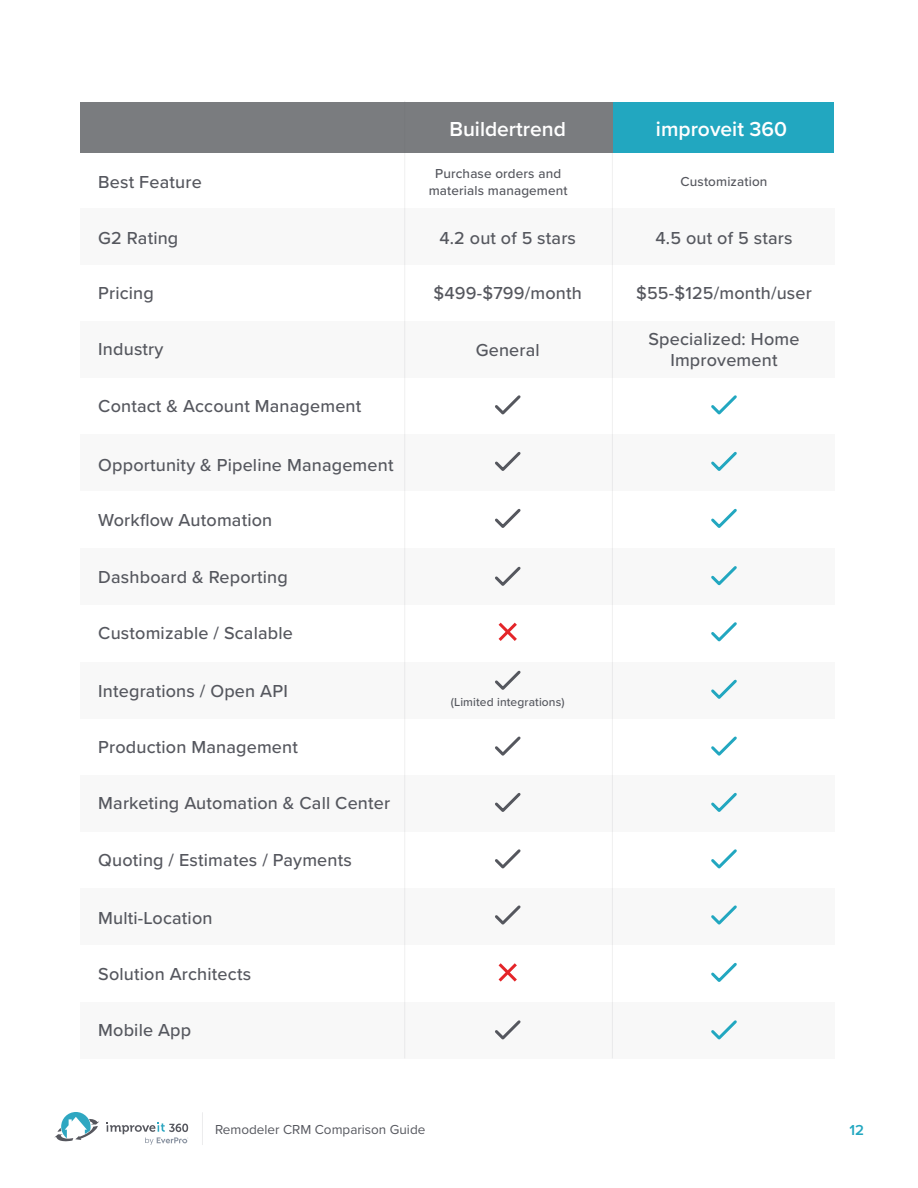
<style>
.page{position:relative;width:918px;height:1188px;background:#fff}
.page>*{position:absolute;margin:0;border:0;box-sizing:border-box;transform-origin:0 0}
.t1{font:600 21px "Proxima Nova";color:#fff}
.t2{font:500 18px/21px "Proxima Nova";letter-spacing:.01em;color:#55575e;text-align:center}
.t3{font:600 15px "Proxima Nova";color:#22a7c0}
.t4{font:500 13.5px/16.5px "Proxima Nova";letter-spacing:.01em;color:#55575e;text-align:center}
.t5{font:13.5px "Proxima Nova";color:#55575e}
.t6{font:500 12px "Proxima Nova";letter-spacing:.01em;color:#55575e}
</style>
<div class="page">
<svg style="left:54px;top:1112px;width:45px;height:29px"></svg>
<svg style="left:107px;top:1123px;width:81px;height:22px"></svg>
<hr style="left:202px;top:1112px;width:1px;height:33px;background:#55575e">
<div style="left:612px;top:102px;width:222px;height:51px;background:#22a7c0"></div>
<div style="left:80px;top:102px;width:532px;height:51px;background:#7a7c7f"></div>
<div style="left:80px;top:208px;width:754px;height:57px;background:#f8f8f8"></div>
<div style="left:80px;top:662px;width:754px;height:57px;background:#f8f8f8"></div>
<div style="left:80px;top:435px;width:754px;height:56px;background:#f8f8f8"></div>
<div style="left:80px;top:889px;width:754px;height:56px;background:#f8f8f8"></div>
<div style="left:80px;top:321px;width:754px;height:56px;background:#f8f8f8"></div>
<div style="left:80px;top:775px;width:754px;height:56px;background:#f8f8f8"></div>
<div style="left:80px;top:548px;width:754px;height:56px;background:#f8f8f8"></div>
<div style="left:80px;top:1002px;width:754px;height:56px;background:#f8f8f8"></div>
<hr style="left:612px;top:153px;width:1px;height:905px;background:#55575e">
<hr style="left:404px;top:101px;width:1px;height:957px;background:#55575e">
<svg style="left:498px;top:622px;width:19px;height:19px"></svg>
<svg style="left:498px;top:963px;width:19px;height:19px"></svg>
<svg style="left:495px;top:395px;width:26px;height:20px"></svg>
<svg style="left:495px;top:452px;width:26px;height:19px"></svg>
<svg style="left:495px;top:509px;width:26px;height:19px"></svg>
<svg style="left:495px;top:566px;width:26px;height:20px"></svg>
<svg style="left:495px;top:670px;width:26px;height:20px"></svg>
<svg style="left:495px;top:736px;width:26px;height:20px"></svg>
<svg style="left:495px;top:793px;width:26px;height:19px"></svg>
<svg style="left:495px;top:849px;width:26px;height:20px"></svg>
<svg style="left:495px;top:905px;width:26px;height:20px"></svg>
<svg style="left:495px;top:1020px;width:26px;height:20px"></svg>
<svg style="left:711px;top:395px;width:26px;height:20px"></svg>
<svg style="left:711px;top:451px;width:26px;height:20px"></svg>
<svg style="left:711px;top:508px;width:26px;height:20px"></svg>
<svg style="left:711px;top:566px;width:26px;height:20px"></svg>
<svg style="left:711px;top:622px;width:26px;height:20px"></svg>
<svg style="left:711px;top:679px;width:26px;height:20px"></svg>
<svg style="left:711px;top:736px;width:26px;height:20px"></svg>
<svg style="left:711px;top:792px;width:26px;height:20px"></svg>
<svg style="left:711px;top:849px;width:26px;height:20px"></svg>
<svg style="left:711px;top:905px;width:26px;height:20px"></svg>
<svg style="left:711px;top:962px;width:26px;height:20px"></svg>
<svg style="left:711px;top:1020px;width:26px;height:20px"></svg>
<p class="t2" style="left:98px;top:172px;width:105px">Best Feature</p>
<p class="t1" style="left:449px;top:120px;width:118px">Buildertrend</p>
<p class="t4" style="left:429px;top:166px;width:140px">Purchase orders and materials management</p>
<p class="t1" style="left:656px;top:120px;width:133px">improveit 360</p>
<p class="t4" style="left:681px;top:174px;width:88px">Customization</p>
<p class="t2" style="left:98px;top:228px;width:82px">G2 Rating</p>
<p class="t2" style="left:439px;top:228px;width:138px">4.2 out of 5 stars</p>
<p class="t2" style="left:434px;top:284px;width:150px">$499-$799/month</p>
<p class="t2" style="left:636px;top:284px;width:177px">$55-$125/month/user</p>
<p class="t2" style="left:648px;top:329px;width:153px">Specialized: Home<br>Improvement</p>
<p class="t2" style="left:655px;top:228px;width:139px">4.5 out of 5 stars</p>
<p class="t2" style="left:98px;top:284px;width:57px">Pricing</p>
<p class="t2" style="left:98px;top:339px;width:67px">Industry</p>
<p class="t2" style="left:476px;top:340px;width:66px">General</p>
<p class="t2" style="left:98px;top:396px;width:265px">Contact &amp; Account Management</p>
<p class="t2" style="left:98px;top:455px;width:297px">Opportunity &amp; Pipeline Management</p>
<p class="t2" style="left:98px;top:510px;width:176px">Workflow Automation</p>
<p class="t2" style="left:98px;top:567px;width:191px">Dashboard &amp; Reporting</p>
<p class="t2" style="left:98px;top:623px;width:196px">Customizable / Scalable</p>
<p class="t2" style="left:98px;top:682px;width:191px">Integrations / Open API</p>
<p class="t2" style="left:98px;top:737px;width:201px">Production Management</p>
<p class="t2" style="left:98px;top:794px;width:293px">Marketing Automation &amp; Call Center</p>
<p class="t2" style="left:98px;top:850px;width:255px">Quoting / Estimates / Payments</p>
<p class="t2" style="left:98px;top:908px;width:116px">Multi-Location</p>
<p class="t2" style="left:98px;top:964px;width:154px">Solution Architects</p>
<p class="t2" style="left:98px;top:1021px;width:94px">Mobile App</p>
<p class="t6" style="left:451px;top:697px;width:115px">(Limited integrations)</p>
<p class="t5" style="left:215px;top:1124px;width:212px">Remodeler CRM Comparison Guide</p>
<p class="t3" style="left:849px;top:1123px;width:16px">12</p>
</div>
